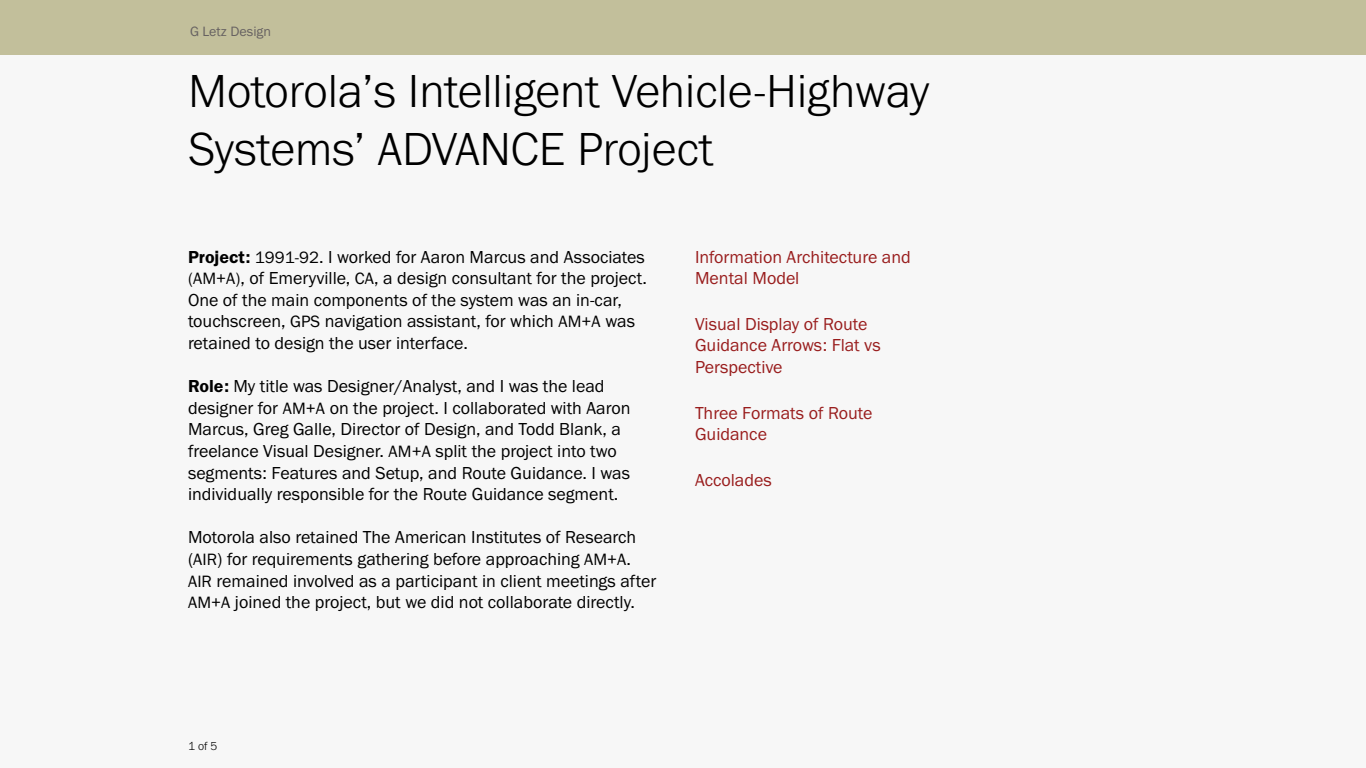
<style>
.page{position:relative;width:1366px;height:768px;background:#f7f7f7}
.page>*{position:absolute;margin:0;border:0;box-sizing:border-box;transform-origin:0 0}
.t1{font:300 48px "Franklin Gothic URW";color:#000}
.t2{font:18px/21.6px "Franklin Gothic URW Boo";color:#000}
.t3{font:18px/21.6px "Franklin Gothic URW Boo";color:#991d1d}
.t4{font:14px "Franklin Gothic URW Boo";color:#666161}
.t5{font:300 12px "Franklin Gothic URW";color:#000}
.s1{font-family:"Franklin Gothic URW Dem"}
.s2{font-size:17px}
</style>
<div class="page">
<div style="left:0;top:0;width:1366px;height:55px;background:#c2bf9b"></div>
<p class="t4" style="left:190px;top:22px;width:82px">G Letz Design</p>
<p class="t1" style="left:188px;top:61px;width:743px">Motorola’s Intelligent Vehicle-Highway</p>
<p class="t1" style="left:188px;top:119px;width:527px">Systems’ ADVANCE Project</p>
<p class="t2" style="left:188px;top:245px;width:460px"><span class="s1">Project:</span> <span class="s2">1991-92</span>. I worked for Aaron Marcus and Associates <span class="s2">(AM+A)</span>, of Emeryville, <span class="s2">CA</span>, a design consultant for the project.<br>One of the main components of the system was an in-car, touchscreen, <span class="s2">GPS</span> navigation assistant, for which <span class="s2">AM+A</span> was retained to design the user interface.</p>
<p class="t2" style="left:188px;top:375px;width:444px"><span class="s1">Role:</span> My title was Designer/Analyst, and I was the lead designer for <span class="s2">AM+A</span> on the project. I collaborated with Aaron Marcus, Greg Galle, Director of Design, and Todd Blank, a freelance Visual Designer. <span class="s2">AM+A</span> split the project into two segments: Features and Setup, and Route Guidance. I was individually responsible for the Route Guidance segment.</p>
<p class="t2" style="left:188px;top:526px;width:470px">Motorola also retained The American Institutes of Research (<span class="s2">AIR</span>) for requirements gathering before approaching <span class="s2">AM+A</span>.<br><span class="s2">AIR</span> remained involved as a participant in client meetings after <span class="s2">AM+A</span> joined the project, but we did not collaborate directly.</p>
<p class="t3" style="left:695px;top:245px;width:217px">Information Architecture and<br>Mental Model</p>
<p class="t3" style="left:695px;top:313px;width:187px">Visual Display of Route<br>Guidance Arrows: Flat vs<br>Perspective</p>
<p class="t3" style="left:695px;top:401px;width:179px">Three Formats of Route<br>Guidance</p>
<p class="t3" style="left:695px;top:469px;width:78px">Accolades</p>
<p class="t5" style="left:188px;top:739px;width:31px">1 of 5</p>
</div>
